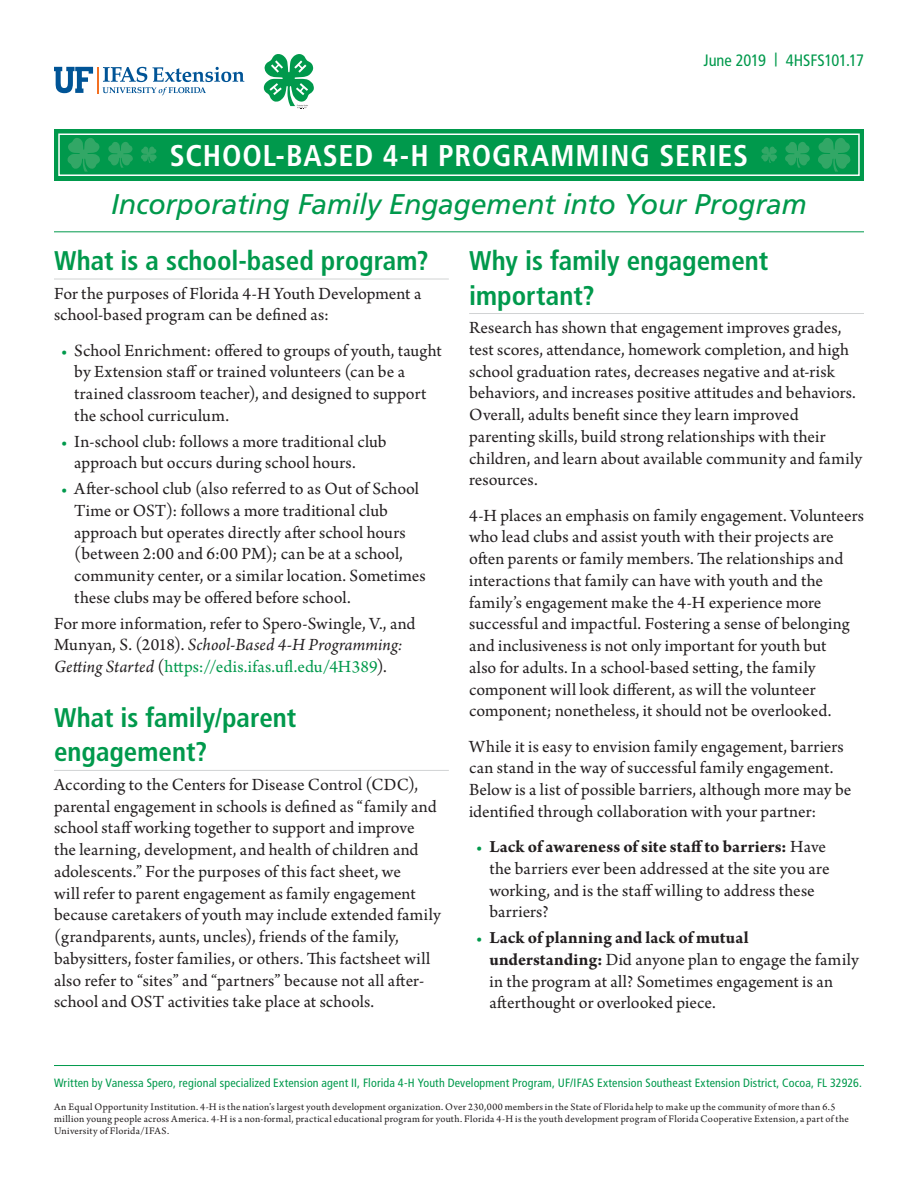
<style>
.page{position:relative;width:918px;height:1188px;background:#fff}
.page>*{position:absolute;margin:0;border:0;box-sizing:border-box;transform-origin:0 0}
.t1{font:700 condensed 30px "Frutiger LT Std";letter-spacing:.025em;color:#fff}
.t2{font:italic 28.5px "Frutiger LT Std";letter-spacing:-.01em;color:#00994c}
._01_header{font:700 condensed 27px/34.5px "Frutiger LT Std";color:#00994c}
._02_text{font:18px/21.8px "Arno Pro";color:#231f20}
.Date{font:condensed 16.5px "Frutiger LT Std";letter-spacing:-.01em;color:#00994c}
.t3{font:condensed 12px "Frutiger LT Std";letter-spacing:.015em;color:#00994c}
.t4{font:10.5px/12px "Arno Pro";letter-spacing:.02em;color:#231f20}
.s1{color:#00994c}
.s2{font-style:italic}
.s3{font-weight:700}
</style>
<div class="page">
<div style="left:54px;top:129px;width:810px;height:51px;background:#00994c"></div>
<svg style="left:264px;top:54px;width:50px;height:55px"></svg>
<svg style="left:58px;top:133px;width:802px;height:43px"></svg>
<hr style="left:54px;top:231px;width:810px;height:1px;background:#00994c">
<hr style="left:54px;top:1065px;width:810px;height:1px;background:#00994c">
<svg style="left:54px;top:67px;width:190px;height:28px"></svg>
<hr style="left:54px;top:279px;width:395px;height:1px;background:#d1d3d4">
<hr style="left:54px;top:770px;width:395px;height:1px;background:#d1d3d4">
<hr style="left:469px;top:313px;width:395px;height:1px;background:#d1d3d4">
<p class="Date" style="left:703px;top:51px;width:162px">June 2019 <sup>|</sup> 4HSFS101.17</p>
<h1 class="t1" style="left:170px;top:138px;width:580px">SCHOOL-BASED 4-H PROGRAMMING SERIES</h1>
<h2 class="t2" style="left:111px;top:187px;width:697px">Incorporating Family Engagement into Your Program</h2>
<p class="_01_header" style="left:54px;top:243px;width:376px">What is a school-based program?</p>
<p class="_02_text" style="left:54px;top:283px;width:369px">For the purposes of Florida 4-H Youth Development a school-based program can be defined as:</p>
<p class="_02_text" style="left:74px;top:340px;width:369px;text-indent:-14px"><span class="s1">•</span> School Enrichment: offered to groups of youth, taught by Extension staff or trained volunteers (can be a trained classroom teacher), and designed to support the school curriculum.</p>
<p class="_02_text" style="left:74px;top:431px;width:314px;text-indent:-14px"><span class="s1">•</span> In-school club: follows a more traditional club approach but occurs during school hours.</p>
<p class="_02_text" style="left:74px;top:479px;width:353px;text-indent:-14px"><span class="s1">•</span> After-school club (also referred to as Out of School Time or OST): follows a more traditional club approach but operates directly after school hours (between 2:00 and 6:00 PM); can be at a school, community center, or a similar location. Sometimes these clubs may be offered before school.</p>
<p class="_02_text" style="left:54px;top:613px;width:363px">For more information, refer to Spero-Swingle, V., and<br>Munyan, S. (2018). <span class="s2">School-Based 4-H Programming:<br>Getting Started</span> (<span class="s1">https://edis.ifas.ufl.edu/4H389</span>).</p>
<p class="_01_header" style="left:54px;top:700px;width:244px">What is family/parent engagement?</p>
<p class="_02_text" style="left:54px;top:775px;width:388px">According to the Centers for Disease Control (CDC), parental engagement in schools is defined as “family and school staff working together to support and improve the learning, development, and health of children and adolescents.” For the purposes of this fact sheet, we<br>will refer to parent engagement as family engagement because caretakers of youth may include extended family (grandparents, aunts, uncles), friends of the family, babysitters, foster families, or others. This factsheet will also refer to “sites” and “partners” because not all after&shy;school and OST activities take place at schools.</p>
<p class="_01_header" style="left:469px;top:243px;width:301px">Why is family engagement important?</p>
<p class="_02_text" style="left:469px;top:318px;width:395px">Research has shown that engagement improves grades, test scores, attendance, homework completion, and high school graduation rates, decreases negative and at-risk behaviors, and increases positive attitudes and behaviors.<br>Overall, adults benefit since they learn improved parenting skills, build strong relationships with their children, and learn about available community and family resources.</p>
<p class="_02_text" style="left:469px;top:505px;width:396px">4-H places an emphasis on family engagement. Volunteers who lead clubs and assist youth with their projects are often parents or family members. The relationships and interactions that family can have with youth and the family’s engagement make the 4-H experience more successful and impactful. Fostering a sense of belonging and inclusiveness is not only important for youth but<br>also for adults. In a school-based setting, the family component will look different, as will the volunteer component; nonetheless, it should not be overlooked.</p>
<p class="_02_text" style="left:469px;top:736px;width:384px">While it is easy to envision family engagement, barriers can stand in the way of successful family engagement.<br>Below is a list of possible barriers, although more may be identified through collaboration with your partner:</p>
<p class="_02_text" style="left:489px;top:837px;width:342px;text-indent:-14px"><span class="s1">•</span> <span class="s3">Lack of awareness of site staff to barriers:</span> Have the barriers ever been addressed at the site you are working, and is the staff willing to address these barriers?</p>
<p class="_02_text" style="left:489px;top:928px;width:371px;text-indent:-14px"><span class="s1">•</span> <span class="s3">Lack of planning and lack of mutual understanding:</span> Did anyone plan to engage the family in the program at all? Sometimes engagement is an afterthought or overlooked piece.</p>
<p class="t3" style="left:54px;top:1076px;width:810px">Written by Vanessa Spero, regional specialized Extension agent II, Florida 4-H Youth Development Program, UF/IFAS Extension Southeast Extension District, Cocoa, FL 32926.</p>
<p class="t4" style="left:54px;top:1101px;width:796px">An Equal Opportunity Institution. 4-H is the nation’s largest youth development organization. Over 230,000 members in the State of Florida help to make up the community of more than 6.5 million young people across America. 4-H is a non-formal, practical educational program for youth. Florida 4-H is the youth development program of Florida Cooperative Extension, a part of the<br>University of Florida/IFAS.</p>
</div>
